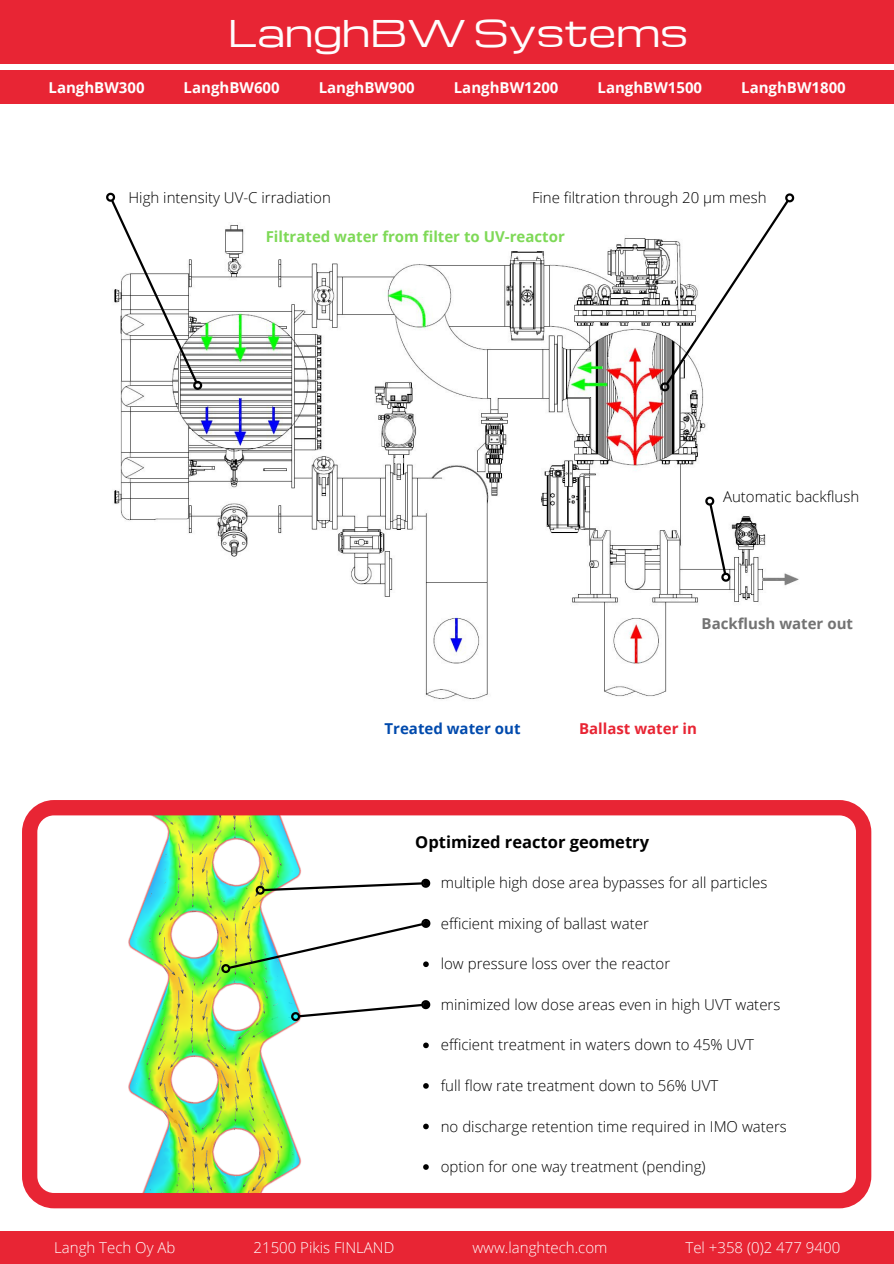
<style>
.page{position:relative;width:894px;height:1264px;background:#fff}
.page>*{position:absolute;margin:0;border:0;box-sizing:border-box;transform-origin:0 0}
.t1{font:36px "Michroma";color:#fefdfd}
.t2{font:700 16.5px "Open Sans";color:#000}
.t3{font:300 15px "Open Sans";color:#000}
.t4{font:300 15px "Open Sans";color:#fefefe}
.t5{font:700 15px "Open Sans";color:#fefefe}
.t6{font:700 15px "Open Sans";color:#7ed957}
.t7{font:700 15px "Open Sans";color:#737373}
.t8{font:700 15px "Open Sans";color:#004aad}
.t9{font:700 15px "Open Sans";color:#e82534}
</style>
<div class="page">
<img style="left:114px;top:225px;width:685px;height:475px">
<div style="left:0;top:0;width:893px;height:64px;background:#e82534"></div>
<div style="left:0;top:70px;width:893px;height:34px;background:#e82534"></div>
<div style="left:0;top:1230px;width:893px;height:33px;background:#e82534"></div>
<svg style="left:22px;top:800px;width:849px;height:408px"></svg>
<svg style="left:106px;top:192px;width:100px;height:201px"></svg>
<svg style="left:656px;top:193px;width:142px;height:202px"></svg>
<svg style="left:702px;top:494px;width:31px;height:90px"></svg>
<svg style="left:423px;top:1042px;width:5px;height:6px"></svg>
<svg style="left:423px;top:1083px;width:5px;height:5px"></svg>
<svg style="left:423px;top:1123px;width:5px;height:6px"></svg>
<svg style="left:423px;top:1164px;width:5px;height:5px"></svg>
<svg style="left:254px;top:876px;width:178px;height:20px"></svg>
<svg style="left:218px;top:916px;width:215px;height:60px"></svg>
<svg style="left:289px;top:997px;width:143px;height:26px"></svg>
<p class="t1" style="left:228px;top:5px;width:462px">LanghBW Systems</p>
<p class="t5" style="left:48px;top:77px;width:98px">LanghBW300</p>
<p class="t5" style="left:183px;top:77px;width:98px">LanghBW600</p>
<p class="t5" style="left:318px;top:77px;width:98px">LanghBW900</p>
<p class="t5" style="left:453px;top:77px;width:106px">LanghBW1200</p>
<p class="t5" style="left:597px;top:77px;width:106px">LanghBW1500</p>
<p class="t5" style="left:741px;top:77px;width:106px">LanghBW1800</p>
<p class="t3" style="left:532px;top:187px;width:236px">Fine filtration through 20 µm mesh</p>
<p class="t3" style="left:128px;top:187px;width:204px">High intensity UV-C irradiation</p>
<p class="t6" style="left:265px;top:226px;width:300px">Filtrated water from filter to UV-reactor</p>
<p class="t3" style="left:722px;top:486px;width:138px">Automatic backflush</p>
<p class="t7" style="left:701px;top:613px;width:153px">Backflush water out</p>
<p class="t8" style="left:384px;top:717px;width:137px">Treated water out</p>
<p class="t9" style="left:579px;top:717px;width:119px">Ballast water in</p>
<p class="t2" style="left:415px;top:830px;width:235px">Optimized reactor geometry</p>
<p class="t3" style="left:440px;top:872px;width:328px">multiple high dose area bypasses for all particles</p>
<p class="t3" style="left:440px;top:912px;width:209px">efficient mixing of ballast water</p>
<p class="t3" style="left:440px;top:953px;width:231px">low pressure loss over the reactor</p>
<p class="t3" style="left:440px;top:993px;width:341px">minimized low dose areas even in high UVT waters</p>
<p class="t3" style="left:440px;top:1034px;width:314px">efficient treatment in waters down to 45% UVT</p>
<p class="t3" style="left:440px;top:1074px;width:279px">full flow rate treatment down to 56% UVT</p>
<p class="t3" style="left:440px;top:1115px;width:347px">no discharge retention time required in IMO waters</p>
<p class="t3" style="left:440px;top:1156px;width:266px">option for one way treatment (pending)</p>
<p class="t4" style="left:54px;top:1236px;width:123px">Langh Tech Oy Ab</p>
<p class="t4" style="left:253px;top:1236px;width:142px">21500 Pikis FINLAND</p>
<p class="t4" style="left:472px;top:1236px;width:136px">www.langhtech.com</p>
<p class="t4" style="left:685px;top:1236px;width:156px">Tel +358 (0)2 477 9400</p>
</div>
